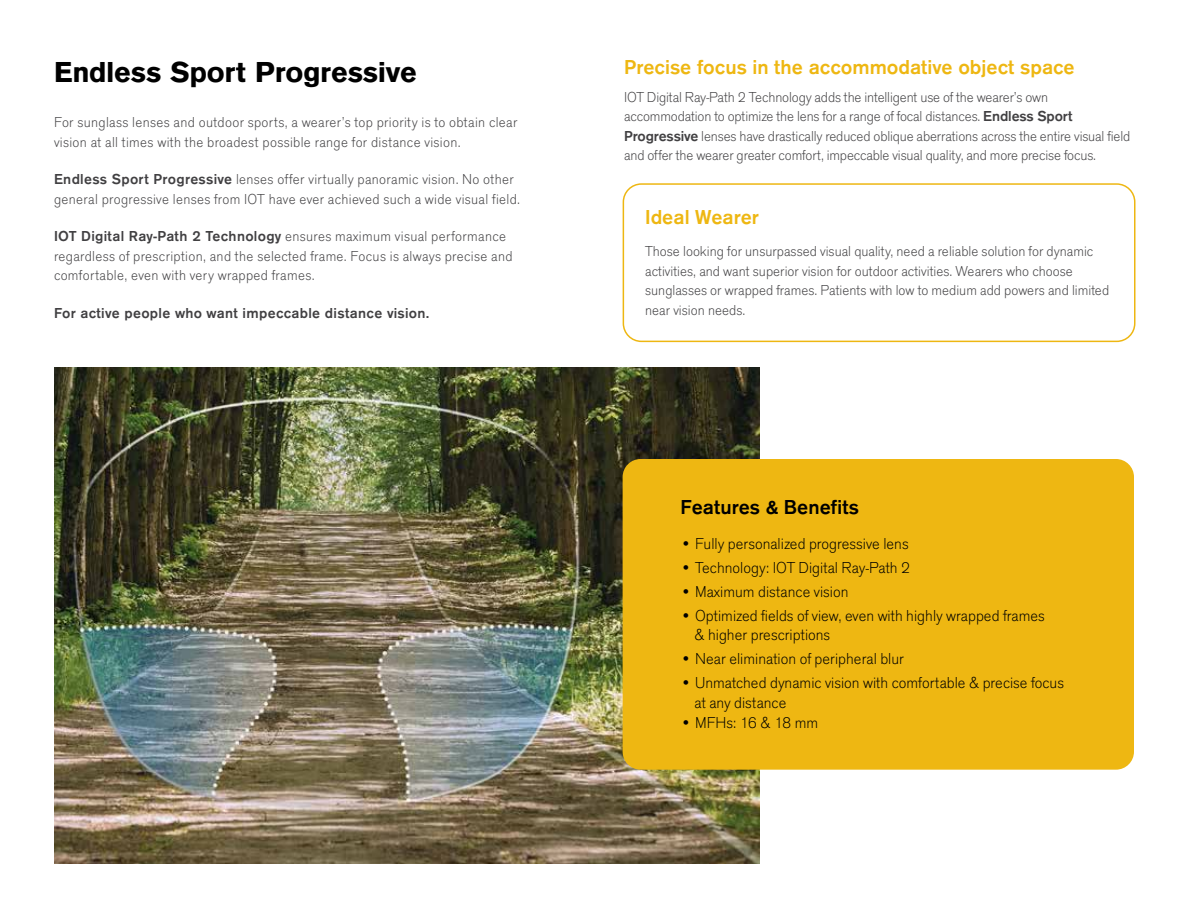
<style>
.page{position:relative;width:1188px;height:918px;background:#fff}
.page>*{position:absolute;margin:0;border:0;box-sizing:border-box;transform-origin:0 0}
.t1{font:700 30px "Accius TOT";color:#000}
.t2{font:500 21px "Accius TOT";color:#eeb712}
.t3{font:500 21px "Accius TOT";color:#000}
.t4{font:300 16.5px/19.8px "Accius TOT";color:#000}
.t5{font:300 15px/19.5px "Accius TOT";color:#414042}
.t6{font:300 15px/19.5px "Accius TOT";letter-spacing:.02em;color:#414042}
.t7{font:500 15px "Accius TOT";letter-spacing:.02em;color:#414042}
.s1{font-weight:500}
</style>
<div class="page">
<img style="left:54px;top:367px;width:705px;height:497px">
<div style="left:623px;top:183px;width:513px;height:159px;border:2px solid #eeb712;border-radius:18px"></div>
<div style="left:623px;top:459px;width:511px;height:311px;background:#eeb712;border-radius:18px"></div>
<h1 class="t1" style="left:54px;top:55px;width:364px">Endless Sport Progressive</h1>
<p class="t6" style="left:54px;top:113px;width:465px">For sunglass lenses and outdoor sports, a wearer’s top priority is to obtain clear vision at all times with the broadest possible range for distance vision.</p>
<p class="t6" style="left:54px;top:170px;width:468px"><span class="s1">Endless Sport Progressive</span> lenses offer virtually panoramic vision. No other general progressive lenses from IOT have ever achieved such a wide visual field.</p>
<p class="t6" style="left:54px;top:227px;width:460px"><span class="s1">IOT Digital Ray-Path 2 Technology</span> ensures maximum visual performance regardless of prescription, and the selected frame. Focus is always precise and comfortable, even with very wrapped frames.</p>
<p class="t7" style="left:54px;top:304px;width:377px">For active people who want impeccable distance vision.</p>
<h2 class="t2" style="left:624px;top:55px;width:452px">Precise focus in the accommodative object space</h2>
<p class="t5" style="left:624px;top:87px;width:508px">IOT Digital Ray-Path 2 Technology adds the intelligent use of the wearer’s own accommodation to optimize the lens for a range of focal distances. <span class="s1">Endless Sport Progressive</span> lenses have drastically reduced oblique aberrations across the entire visual field and offer the wearer greater comfort, impeccable visual quality, and more precise focus.</p>
<h2 class="t2" style="left:645px;top:206px;width:115px">Ideal Wearer</h2>
<p class="t5" style="left:645px;top:242px;width:466px">Those looking for unsurpassed visual quality, need a reliable solution for dynamic activities, and want superior vision for outdoor activities. Wearers who choose sunglasses or wrapped frames. Patients with low to medium add powers and limited near vision needs.</p>
<h2 class="t3" style="left:681px;top:495px;width:180px">Features &amp; Benefits</h2>
<p class="t4" style="left:681px;top:534px;width:230px">• Fully personalized progressive lens</p>
<p class="t4" style="left:681px;top:558px;width:231px">• Technology: IOT Digital Ray-Path 2</p>
<p class="t4" style="left:681px;top:582px;width:169px">• Maximum distance vision</p>
<p class="t4" style="left:695px;top:606px;width:352px;text-indent:-14px">• Optimized fields of view, even with highly wrapped frames &amp; higher prescriptions</p>
<p class="t4" style="left:681px;top:649px;width:225px">• Near elimination of peripheral blur</p>
<p class="t4" style="left:695px;top:673px;width:371px;text-indent:-14px">• Unmatched dynamic vision with comfortable &amp; precise focus at any distance</p>
<p class="t4" style="left:681px;top:713px;width:139px">• MFHs: 16 &amp; 18 mm</p>
</div>
